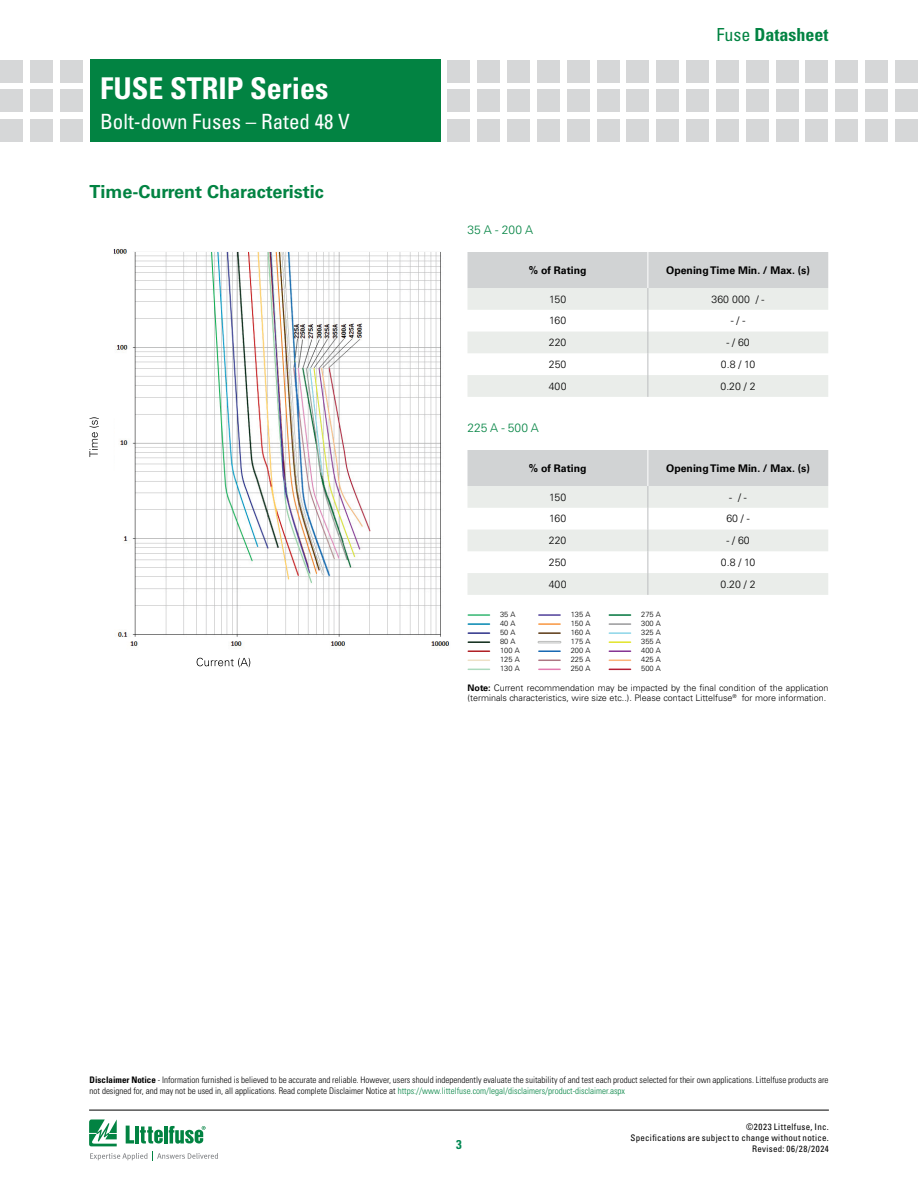
<style>
.page{position:relative;width:918px;height:1188px;background:#fff}
.page>*{position:absolute;margin:0;border:0;box-sizing:border-box;transform-origin:0 0}
.t1{font:700 condensed 30px "Univers LT Std";color:#fff}
.t2{font:condensed 21px "Univers LT Std";color:#fff}
.t3{font:700 18px "Univers LT Std";color:#028342}
.t4{font:700 condensed 18px "Univers LT Std";color:#028342}
.t5{font:700 condensed 12.75px "Univers LT Std";color:#008752}
.t6{font:300 12px "Univers LT Std";color:#028342}
.t7{font:300 10.5px "Univers LT Std";color:#000}
.t8{font:700 10.5px "Univers LT Std";color:#000}
.t9{font:300 condensed 9px/10.8px "Univers LT Std";color:#000}
.t10{font:300 9px/10.8px "Univers LT Std";color:#000}
.t11{font:condensed 9px/10.8px "Univers LT Std";letter-spacing:.03em;color:#000;text-align:right}
.t12{font:300 7.5px/9px "Univers LT Std";color:#000101;text-align:justify}
.s1{font-weight:400}
.s2{font-weight:700}
.s3{color:#028342}
</style>
<div class="page">
<div style="left:90px;top:60px;width:351px;height:82px;background:#028342"></div>
<div style="left:60px;top:60px;width:23px;height:23px;background:#d6d7d8"></div>
<div style="left:60px;top:90px;width:23px;height:22px;background:#d6d7d8"></div>
<div style="left:60px;top:119px;width:23px;height:23px;background:#d6d7d8"></div>
<div style="left:30px;top:60px;width:23px;height:23px;background:#d6d7d8"></div>
<div style="left:30px;top:90px;width:23px;height:22px;background:#d6d7d8"></div>
<div style="left:30px;top:119px;width:23px;height:23px;background:#d6d7d8"></div>
<div style="left:0;top:60px;width:23px;height:23px;background:#d6d7d8"></div>
<div style="left:0;top:90px;width:23px;height:22px;background:#d6d7d8"></div>
<div style="left:0;top:119px;width:23px;height:23px;background:#d6d7d8"></div>
<div style="left:448px;top:60px;width:22px;height:23px;background:#d6d7d8"></div>
<div style="left:448px;top:90px;width:22px;height:22px;background:#d6d7d8"></div>
<div style="left:448px;top:119px;width:22px;height:23px;background:#d6d7d8"></div>
<div style="left:477px;top:60px;width:23px;height:23px;background:#d6d7d8"></div>
<div style="left:477px;top:90px;width:23px;height:22px;background:#d6d7d8"></div>
<div style="left:477px;top:119px;width:23px;height:23px;background:#d6d7d8"></div>
<div style="left:507px;top:60px;width:23px;height:23px;background:#d6d7d8"></div>
<div style="left:507px;top:90px;width:23px;height:22px;background:#d6d7d8"></div>
<div style="left:507px;top:119px;width:23px;height:23px;background:#d6d7d8"></div>
<div style="left:537px;top:60px;width:23px;height:23px;background:#d6d7d8"></div>
<div style="left:537px;top:90px;width:23px;height:22px;background:#d6d7d8"></div>
<div style="left:537px;top:119px;width:23px;height:23px;background:#d6d7d8"></div>
<div style="left:567px;top:60px;width:23px;height:23px;background:#d6d7d8"></div>
<div style="left:567px;top:90px;width:23px;height:22px;background:#d6d7d8"></div>
<div style="left:567px;top:119px;width:23px;height:23px;background:#d6d7d8"></div>
<div style="left:597px;top:60px;width:23px;height:23px;background:#d6d7d8"></div>
<div style="left:597px;top:90px;width:23px;height:22px;background:#d6d7d8"></div>
<div style="left:597px;top:119px;width:23px;height:23px;background:#d6d7d8"></div>
<div style="left:627px;top:60px;width:22px;height:23px;background:#d6d7d8"></div>
<div style="left:627px;top:90px;width:22px;height:22px;background:#d6d7d8"></div>
<div style="left:627px;top:119px;width:22px;height:23px;background:#d6d7d8"></div>
<div style="left:656px;top:60px;width:23px;height:23px;background:#d6d7d8"></div>
<div style="left:656px;top:90px;width:23px;height:22px;background:#d6d7d8"></div>
<div style="left:656px;top:119px;width:23px;height:23px;background:#d6d7d8"></div>
<div style="left:686px;top:60px;width:23px;height:23px;background:#d6d7d8"></div>
<div style="left:686px;top:90px;width:23px;height:22px;background:#d6d7d8"></div>
<div style="left:686px;top:119px;width:23px;height:23px;background:#d6d7d8"></div>
<div style="left:716px;top:60px;width:23px;height:23px;background:#d6d7d8"></div>
<div style="left:716px;top:90px;width:23px;height:22px;background:#d6d7d8"></div>
<div style="left:716px;top:119px;width:23px;height:23px;background:#d6d7d8"></div>
<div style="left:746px;top:60px;width:23px;height:23px;background:#d6d7d8"></div>
<div style="left:746px;top:90px;width:23px;height:22px;background:#d6d7d8"></div>
<div style="left:746px;top:119px;width:23px;height:23px;background:#d6d7d8"></div>
<div style="left:805px;top:60px;width:23px;height:23px;background:#d6d7d8"></div>
<div style="left:805px;top:90px;width:23px;height:22px;background:#d6d7d8"></div>
<div style="left:805px;top:119px;width:23px;height:23px;background:#d6d7d8"></div>
<div style="left:776px;top:60px;width:22px;height:23px;background:#d6d7d8"></div>
<div style="left:776px;top:90px;width:22px;height:22px;background:#d6d7d8"></div>
<div style="left:776px;top:119px;width:22px;height:23px;background:#d6d7d8"></div>
<div style="left:835px;top:60px;width:23px;height:23px;background:#d6d7d8"></div>
<div style="left:835px;top:90px;width:23px;height:22px;background:#d6d7d8"></div>
<div style="left:835px;top:119px;width:23px;height:23px;background:#d6d7d8"></div>
<div style="left:865px;top:60px;width:23px;height:23px;background:#d6d7d8"></div>
<div style="left:865px;top:90px;width:23px;height:22px;background:#d6d7d8"></div>
<div style="left:865px;top:119px;width:23px;height:23px;background:#d6d7d8"></div>
<div style="left:895px;top:60px;width:23px;height:23px;background:#d6d7d8"></div>
<div style="left:895px;top:90px;width:23px;height:22px;background:#d6d7d8"></div>
<div style="left:895px;top:119px;width:23px;height:23px;background:#d6d7d8"></div>
<hr style="left:89px;top:1110px;width:740px;height:1px;background:#000">
<svg style="left:89px;top:1119px;width:28px;height:27px"></svg>
<hr style="left:164px;top:1126px;width:3px;height:18px;background:#028342">
<svg style="left:169px;top:1126px;width:37px;height:18px"></svg>
<svg style="left:126px;top:1126px;width:37px;height:18px"></svg>
<svg style="left:90px;top:1152px;width:128px;height:9px"></svg>
<svg style="left:468px;top:252px;width:360px;height:145px"></svg>
<hr style="left:648px;top:252px;width:1px;height:36px;background:#fff">
<svg style="left:468px;top:450px;width:360px;height:145px"></svg>
<hr style="left:648px;top:450px;width:1px;height:36px;background:#fff">
<img style="left:114px;top:249px;width:335px;height:397px">
<svg style="left:90px;top:417px;width:9px;height:40px"></svg>
<svg style="left:197px;top:658px;width:53px;height:9px"></svg>
<hr style="left:468px;top:614px;width:22px;height:2px;background:#33b671">
<hr style="left:468px;top:623px;width:22px;height:2px;background:#0387b1">
<hr style="left:468px;top:632px;width:22px;height:2px;background:#2c3188">
<hr style="left:468px;top:641px;width:22px;height:2px;background:#0c2917">
<hr style="left:468px;top:650px;width:22px;height:2px;background:#af1e23">
<svg style="left:468px;top:660px;width:22px;height:1px"></svg>
<svg style="left:468px;top:669px;width:22px;height:1px"></svg>
<hr style="left:539px;top:614px;width:21px;height:2px;background:#4f3f99">
<hr style="left:539px;top:623px;width:21px;height:2px;background:#f89640">
<hr style="left:539px;top:632px;width:21px;height:2px;background:#5a3712">
<div style="left:538px;top:641px;width:23px;height:2px;border:1px solid #bdbebd"></div>
<hr style="left:539px;top:650px;width:21px;height:2px;background:#1667b2">
<svg style="left:539px;top:660px;width:21px;height:1px"></svg>
<svg style="left:539px;top:669px;width:21px;height:1px"></svg>
<hr style="left:609px;top:614px;width:22px;height:2px;background:#00743c">
<hr style="left:609px;top:623px;width:22px;height:2px;background:#98989a">
<hr style="left:609px;top:632px;width:22px;height:2px;background:#8bd5e8">
<hr style="left:609px;top:641px;width:22px;height:2px;background:#e2e428">
<hr style="left:609px;top:650px;width:22px;height:2px;background:#853293">
<svg style="left:609px;top:660px;width:22px;height:1px"></svg>
<svg style="left:609px;top:669px;width:22px;height:1px"></svg>
<h1 class="t1" style="left:100px;top:70px;width:230px">FUSE STRIP Series</h1>
<h2 class="t2" style="left:100px;top:108px;width:251px">Bolt-down Fuses – Rated 48 V</h2>
<h3 class="t3" style="left:90px;top:181px;width:236px">Time-Current Characteristic</h3>
<h3 class="t6" style="left:468px;top:223px;width:67px">35 A - 200 A</h3>
<h3 class="t4" style="left:717px;top:24px;width:113px"><span class="s1">Fuse</span> Datasheet</h3>
<p class="t8" style="left:529px;top:264px;width:59px">% of Rating</p>
<p class="t8" style="left:666px;top:264px;width:145px">Opening Time Min. / Max. (s)</p>
<p class="t7" style="left:549px;top:293px;width:18px">150</p>
<p class="t7" style="left:712px;top:293px;width:54px">360 000 / -</p>
<p class="t7" style="left:549px;top:314px;width:18px">160</p>
<p class="t7" style="left:731px;top:314px;width:16px">- / -</p>
<p class="t7" style="left:549px;top:336px;width:19px">220</p>
<p class="t7" style="left:726px;top:336px;width:25px">- / 60</p>
<p class="t7" style="left:549px;top:358px;width:19px">250</p>
<p class="t7" style="left:721px;top:358px;width:36px">0.8 / 10</p>
<p class="t7" style="left:549px;top:380px;width:19px">400</p>
<p class="t7" style="left:721px;top:380px;width:37px">0.20 / 2</p>
<h3 class="t6" style="left:468px;top:421px;width:73px">225 A - 500 A</h3>
<p class="t8" style="left:529px;top:462px;width:59px">% of Rating</p>
<p class="t8" style="left:666px;top:462px;width:145px">Opening Time Min. / Max. (s)</p>
<p class="t7" style="left:549px;top:491px;width:18px">150</p>
<p class="t7" style="left:729px;top:491px;width:19px">- / -</p>
<p class="t7" style="left:549px;top:512px;width:18px">160</p>
<p class="t7" style="left:726px;top:512px;width:25px">60 / -</p>
<p class="t7" style="left:549px;top:534px;width:19px">220</p>
<p class="t7" style="left:726px;top:534px;width:25px">- / 60</p>
<p class="t7" style="left:549px;top:556px;width:19px">250</p>
<p class="t7" style="left:721px;top:556px;width:36px">0.8 / 10</p>
<p class="t7" style="left:549px;top:578px;width:19px">400</p>
<p class="t7" style="left:721px;top:578px;width:37px">0.20 / 2</p>
<p class="t12" style="left:500px;top:610px;width:21px;text-align:left">35 A<br>40 A<br>50 A<br>80 A<br>100 A<br>125 A<br>130 A</p>
<p class="t12" style="left:571px;top:610px;width:21px">135 A 150 A 160 A 175 A 200 A 225 A 250 A</p>
<p class="t12" style="left:641px;top:610px;width:21px">275 A 300 A 325 A 355 A 400 A 425 A 500 A</p>
<p class="t10" style="left:468px;top:682px;width:362px"><span class="s2">Note:</span> Current recommendation may be impacted by the final condition of the application (terminals characteristics, wire size etc..). Please contact Littelfuse<sup>®</sup> for more information.</p>
<p class="t9" style="left:90px;top:1074px;width:741px"><span class="s2">Disclaimer Notice</span> - Information furnished is believed to be accurate and reliable. However, users should independently evaluate the suitability of and test each product selected for their own applications. Littelfuse products are not designed for, and may not be used in, all applications. Read complete Disclaimer Notice at <span class="s3">https://www.littelfuse.com/legal/disclaimers/product-disclaimer.aspx</span></p>
<h3 class="t5" style="left:456px;top:1137px;width:7px">3</h3>
<p class="t11" style="left:631px;top:1121px;width:200px">©2023 Littelfuse, Inc.<br>Specifications are subject to change without notice.<br>Revised: 06/28/2024</p>
</div>
